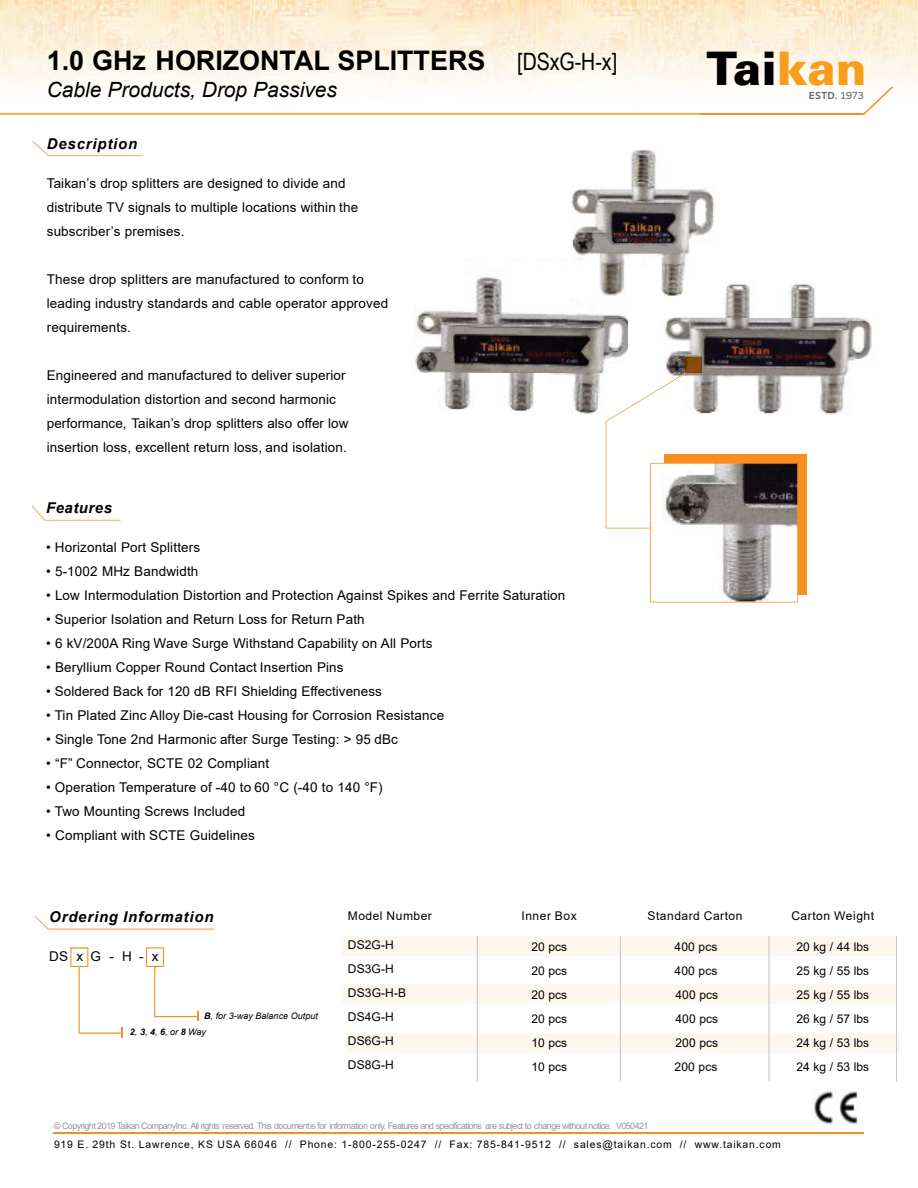
<style>
.page{position:relative;width:918px;height:1188px;background:#fff}
.page>*{position:absolute;margin:0;border:0;box-sizing:border-box;transform-origin:0 0}
.t1{font:900 46.2px "Univers";color:#000}
.t2{font:700 27px "Arial";color:#000}
.t3{font:italic 21px "Arial";color:#000}
.t4{font:italic 700 14.85px "Arial";letter-spacing:.055em;color:#000}
.t5{font:italic 700 14.85px "Arial";letter-spacing:.035em;color:#000}
.t6{font:13.5px/24px "Arial";letter-spacing:.01em;color:#000}
.t7{font:12px/24px "Arial";letter-spacing:.01em;color:#000;text-align:justify}
.t8{font:12px "Arial";letter-spacing:.045em;color:#000}
.t9{font:12px "Arial";letter-spacing:.04em;color:#000}
.t10{font:10.35px "Arial";letter-spacing:.08em;color:#000}
.t11{font:700 10.05px "Motiva Sans";color:#666874}
.t12{font:9px "Arial";letter-spacing:-.065em;color:#939598}
.t13{font:italic 9px "Arial";letter-spacing:.005em;color:#000}
.s1{font-family:"Arial Narrow";font-weight:400;font-size:23.85px}
.s2{font-weight:700}
.s3{color:#f99d1c}
.s4{font-weight:400}
</style>
<div class="page">
<img style="left:0;top:0;width:918px;height:86px">
<hr style="left:54px;top:1132px;width:810px;height:2px;background:#f78e1e">
<svg style="left:0;top:86px;width:893px;height:29px"></svg>
<img style="left:700px;top:113px;width:163px;height:2px">
<img style="left:814px;top:1090px;width:44px;height:35px">
<div style="left:664px;top:454px;width:143px;height:141px;background:#f78e1e"></div>
<img style="left:415px;top:273px;width:212px;height:141px">
<img style="left:664px;top:282px;width:208px;height:133px">
<img style="left:571px;top:149px;width:143px;height:109px">
<img style="left:570px;top:258px;width:57px;height:38px">
<img style="left:661px;top:258px;width:54px;height:38px">
<img style="left:685px;top:357px;width:17px;height:16px">
<svg style="left:32px;top:505px;width:89px;height:16px"></svg>
<svg style="left:32px;top:141px;width:110px;height:15px"></svg>
<svg style="left:35px;top:916px;width:179px;height:14px"></svg>
<svg style="left:70px;top:947px;width:53px;height:91px"></svg>
<svg style="left:146px;top:947px;width:52px;height:74px"></svg>
<svg style="left:342px;top:936px;width:558px;height:117px;fill:#fff7f1"></svg>
<hr style="left:477px;top:936px;width:1px;height:145px;background:#c7c8ca">
<hr style="left:620px;top:936px;width:1px;height:145px;background:#c7c8ca">
<hr style="left:768px;top:936px;width:2px;height:145px;background:#c7c8ca">
<hr style="left:896px;top:936px;width:1px;height:145px;background:#c7c8ca">
<svg style="left:606px;top:373px;width:192px;height:229px"></svg>
<h2 class="t2" style="left:47px;top:50px;width:572px">1.0 GHz HORIZONTAL SPLITTERS <span class="s1">[DSxG-H-x]</span></h2>
<h3 class="t3" style="left:47px;top:81px;width:292px">Cable Products, Drop Passives</h3>
<p class="t4" style="left:47px;top:138px;width:92px">Description</p>
<p class="t6" style="left:47px;top:172px;width:313px">Taikan’s drop splitters are designed to divide and distribute TV signals to multiple locations within the subscriber’s premises.</p>
<p class="t6" style="left:47px;top:268px;width:343px">These drop splitters are manufactured to conform to leading industry standards and cable operator approved requirements.</p>
<p class="t6" style="left:47px;top:364px;width:303px">Engineered and manufactured to deliver superior intermodulation distortion and second harmonic performance, Taikan’s drop splitters also offer low insertion loss, excellent return loss, and isolation.</p>
<p class="t5" style="left:46px;top:502px;width:68px">Features</p>
<p class="t6" style="left:46px;top:537px;width:156px">• Horizontal Port Splitters</p>
<p class="t6" style="left:46px;top:561px;width:154px">• 5-1002 MHz Bandwidth</p>
<p class="t6" style="left:46px;top:585px;width:521px">• Low Intermodulation Distortion and Protection Against Spikes and Ferrite Saturation</p>
<p class="t6" style="left:46px;top:609px;width:320px">• Superior Isolation and Return Loss for Return Path</p>
<p class="t6" style="left:46px;top:633px;width:388px">• 6 kV/200A Ring Wave Surge Withstand Capability on All Ports</p>
<p class="t6" style="left:46px;top:657px;width:299px">• Beryllium Copper Round Contact Insertion Pins</p>
<p class="t6" style="left:46px;top:681px;width:337px">• Soldered Back for 120 dB RFI Shielding Effectiveness</p>
<p class="t6" style="left:46px;top:705px;width:400px">• Tin Plated Zinc Alloy Die-cast Housing for Corrosion Resistance</p>
<p class="t6" style="left:46px;top:729px;width:353px">• Single Tone 2nd Harmonic after Surge Testing: &gt; 95 dBc</p>
<p class="t6" style="left:46px;top:753px;width:225px">• “F” Connector, SCTE 02 Compliant</p>
<p class="t6" style="left:46px;top:777px;width:338px">• Operation Temperature of -40 to 60 °C (-40 to 140 °F)</p>
<p class="t6" style="left:46px;top:801px;width:201px">• Two Mounting Screws Included</p>
<p class="t6" style="left:46px;top:825px;width:210px">• Compliant with SCTE Guidelines</p>
<p class="t4" style="left:49px;top:911px;width:166px">Ordering Information</p>
<p class="t6" style="left:49px;top:945px;width:111px">DSxG-H-x</p>
<p class="t13" style="left:204px;top:1012px;width:115px"><span class="s2">B</span>, for 3-way Balance Output</p>
<p class="t13" style="left:130px;top:1029px;width:78px"><span class="s2">2</span>, <span class="s2">3</span>, <span class="s2">4</span>, <span class="s2">6</span>, or <span class="s2">8</span> Way</p>
<p class="t9" style="left:348px;top:911px;width:85px">Model Number</p>
<p class="t7" style="left:348px;top:934px;width:60px;text-align:left">DS2G-H<br>DS3G-H<br>DS3G-H-B<br>DS4G-H<br>DS6G-H<br>DS8G-H</p>
<p class="t8" style="left:521px;top:911px;width:57px">Inner Box</p>
<p class="t7" style="left:532px;top:936px;width:37px">20 pcs 20 pcs 20 pcs 20 pcs 10 pcs 10 pcs</p>
<h1 class="t1" style="left:707px;top:51px;width:162px">Tai<span class="s3">kan</span></h1>
<p class="t11" style="left:809px;top:91px;width:57px">ESTD. <span class="s4">1973</span></p>
<p class="t8" style="left:648px;top:911px;width:96px">Standard Carton</p>
<p class="t7" style="left:675px;top:936px;width:45px">400 pcs 400 pcs 400 pcs 400 pcs 200 pcs 200 pcs</p>
<p class="t8" style="left:791px;top:911px;width:84px">Carton Weight</p>
<p class="t7" style="left:796px;top:936px;width:74px">20 kg / 44 lbs 25 kg / 55 lbs 25 kg / 55 lbs 26 kg / 57 lbs 24 kg / 53 lbs 24 kg / 53 lbs</p>
<p class="t12" style="left:54px;top:1122px;width:596px">© Copyright 2019 Taikan CompanyInc. All rights reserved. This documentis for information only. Features and specifications are subject to change without notice. V050421</p>
<p class="t10" style="left:54px;top:1140px;width:728px">919 E. 29th St. Lawrence, KS USA 66046 // Phone: 1-800-255-0247 // Fax: 785-841-9512 // sales@taikan.com // www.taikan.com</p>
</div>
